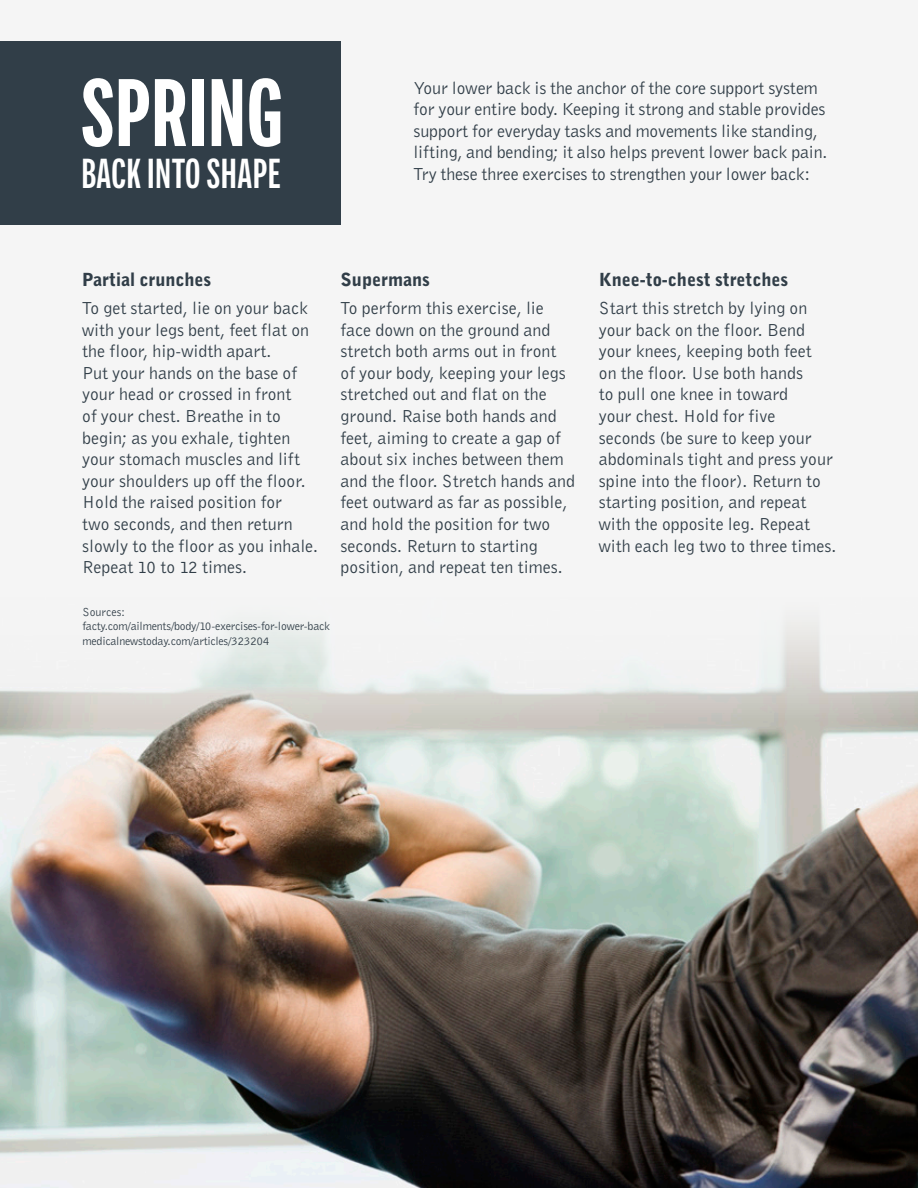
<style>
.page{position:relative;width:918px;height:1188px;background:#f5f5f5}
.page>*{position:absolute;margin:0;border:0;box-sizing:border-box;transform-origin:0 0}
.t1{font:700 95.55px "Alrightv 2 Compressed LP";color:#fff}
.t2{font:500 41.85px "Alrightv 2 Compressed LP";color:#fff}
.t3{font:18px/21.6px "Bell Gothic";color:#313e48}
.t4{font:900 18px "Bell Gothic";color:#313e48}
.t5{font:12px "Bell Gothic";letter-spacing:-.02em;color:#313e48}
.t6{font:12px "Bell Gothic";color:#313e48}
</style>
<div class="page">
<img style="left:0;top:625px;width:918px;height:563px">
<div style="left:0;top:41px;width:341px;height:184px;background:#313e48"></div>
<p class="t1" style="left:81px;top:44px;width:204px">SPRING</p>
<p class="t2" style="left:81px;top:144px;width:202px">BACK INTO SHAPE</p>
<p class="t3" style="left:414px;top:76px;width:415px">Your lower back is the anchor of the core support system for your entire body. Keeping it strong and stable provides support for everyday tasks and movements like standing, lifting, and bending; it also helps prevent lower back pain.<br>Try these three exercises to strengthen your lower back:</p>
<p class="t4" style="left:82px;top:267px;width:131px">Partial crunches</p>
<p class="t3" style="left:82px;top:297px;width:237px">To get started, lie on your back with your legs bent, feet flat on the floor, hip-width apart.<br>Put your hands on the base of your head or crossed in front<br>of your chest. Breathe in to begin; as you exhale, tighten your stomach muscles and lift your shoulders up off the floor.<br>Hold the raised position for<br>two seconds, and then return slowly to the floor as you inhale.<br>Repeat 10 to 12 times.</p>
<p class="t4" style="left:341px;top:267px;width:91px">Supermans</p>
<p class="t3" style="left:341px;top:297px;width:236px">To perform this exercise, lie face down on the ground and stretch both arms out in front of your body, keeping your legs stretched out and flat on the ground. Raise both hands and feet, aiming to create a gap of about six inches between them and the floor. Stretch hands and feet outward as far as possible, and hold the position for two seconds. Return to starting position, and repeat ten times.</p>
<p class="t6" style="left:82px;top:604px;width:44px">Sources:</p>
<p class="t5" style="left:82px;top:619px;width:249px">facty.com/ailments/body/10-exercises-for-lower-back</p>
<p class="t5" style="left:82px;top:633px;width:189px">medicalnewstoday.com/articles/323204</p>
<p class="t4" style="left:599px;top:267px;width:191px">Knee-to-chest stretches</p>
<p class="t3" style="left:599px;top:297px;width:239px">Start this stretch by lying on your back on the floor. Bend your knees, keeping both feet<br>on the floor. Use both hands<br>to pull one knee in toward<br>your chest. Hold for five seconds (be sure to keep your abdominals tight and press your spine into the floor). Return to starting position, and repeat with the opposite leg. Repeat with each leg two to three times.</p>
</div>
